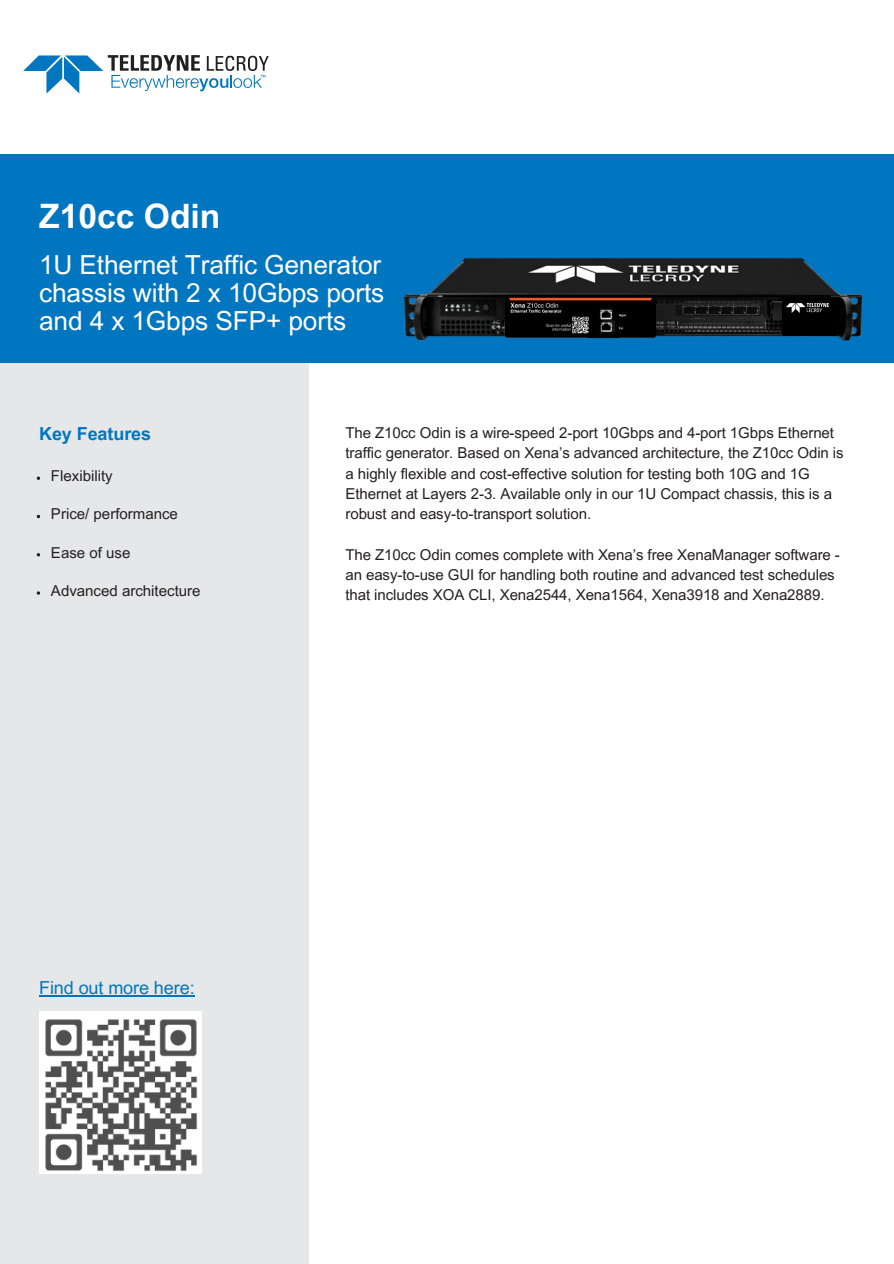
<style>
.page{position:relative;width:894px;height:1264px;background:#fff}
.page>*{position:absolute;margin:0;border:0;box-sizing:border-box;transform-origin:0 0}
.t1{font:700 33.6px "Arial MT Pro";color:#fff}
.t2{font:26.25px/28.2px "Arial MT Pro";letter-spacing:-.005em;color:#fff;text-align:justify}
.t3{font:18px "Arial MT Pro";letter-spacing:-.005em;color:#0076c0}
.t4{font:700 18px "Arial MT Pro";letter-spacing:-.005em;color:#0076c0}
.t5{font:15px/20.2px "Arial MT Pro";letter-spacing:-.005em;color:#231f20}
</style>
<div class="page">
<div style="left:0;top:362px;width:308px;height:901px;background:#e6e7e8"></div>
<div style="left:0;top:154px;width:893px;height:208px;background:#0076c0"></div>
<svg style="left:23px;top:55px;width:245px;height:39px"></svg>
<svg style="left:37px;top:476px;width:3px;height:4px"></svg>
<img style="left:39px;top:1013px;width:163px;height:161px">
<hr style="left:39px;top:995px;width:155px;height:1px;background:#0076c0">
<img style="left:405px;top:297px;width:456px;height:44px">
<div style="left:782px;top:298px;width:54px;height:37px;background:#000"></div>
<svg style="left:428px;top:297px;width:6px;height:6px"></svg>
<svg style="left:459px;top:297px;width:377px;height:23px"></svg>
<img style="left:655px;top:300px;width:126px;height:35px">
<img style="left:404px;top:296px;width:459px;height:1px">
<img style="left:404px;top:258px;width:458px;height:38px">
<img style="left:505px;top:295px;width:150px;height:43px">
<div style="left:589px;top:301px;width:29px;height:36px;background:#000"></div>
<img style="left:600px;top:308px;width:14px;height:25px">
<p class="t1" style="left:39px;top:203px;width:183px">Z10cc Odin</p>
<h1 class="t2" style="left:39px;top:254px;width:346px">1U Ethernet Traffic Generator chassis with 2 x 10Gbps ports and 4 x 1Gbps SFP+ ports</h1>
<p class="t4" style="left:39px;top:427px;width:114px">Key Features</p>
<p class="t5" style="left:51px;top:467px;width:63px">Flexibility</p>
<p class="t5" style="left:51px;top:506px;width:128px">Price/ performance</p>
<p class="t5" style="left:51px;top:544px;width:81px">Ease of use</p>
<p class="t5" style="left:51px;top:582px;width:151px">Advanced architecture</p>
<h2 class="t5" style="left:345px;top:424px;width:499px">The Z10cc Odin is a wire-speed 2-port 10Gbps and 4-port 1Gbps Ethernet traffic generator. Based on Xena’s advanced architecture, the Z10cc Odin is a highly flexible and cost-effective solution for testing both 10G and 1G Ethernet at Layers 2-3. Available only in our 1U Compact chassis, this is a robust and easy-to-transport solution.</h2>
<h3 class="t5" style="left:345px;top:546px;width:496px">The Z10cc Odin comes complete with Xena’s free XenaManager software - an easy-to-use GUI for handling both routine and advanced test schedules that includes XOA CLI, Xena2544, Xena1564, Xena3918 and Xena2889.</h3>
<p class="t3" style="left:39px;top:980px;width:157px">Find out more here:</p>
</div>
